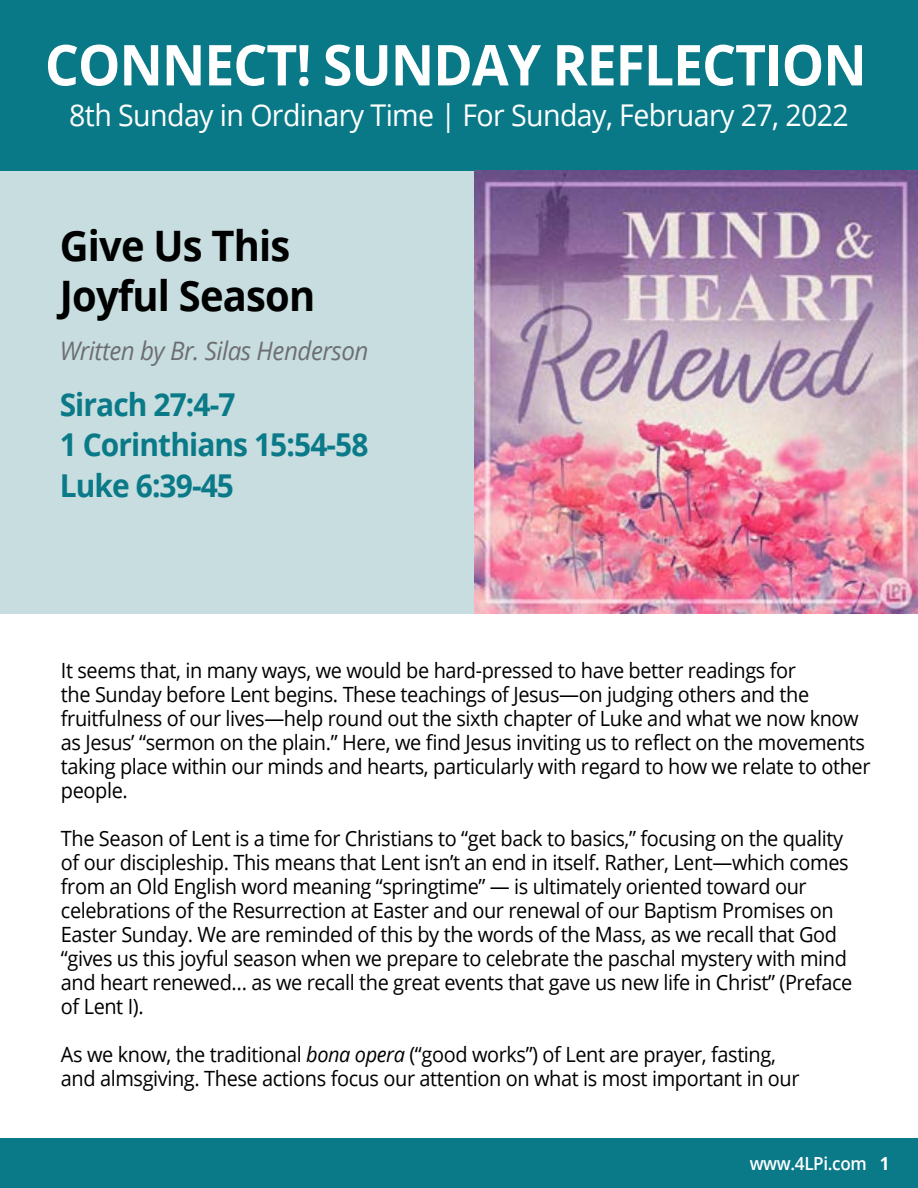
<style>
.page{position:relative;width:918px;height:1188px;background:#fff}
.page>*{position:absolute;margin:0;border:0;box-sizing:border-box;transform-origin:0 0}
.t1{font:700 56.4px "Open Sans";letter-spacing:-.02em;color:#fff;scale:.95 1}
.t2{font:700 42px/49.5px "Open Sans";letter-spacing:-.02em;color:#000;scale:.95 1}
.t3{font:700 31.5px/40.5px "Open Sans";letter-spacing:-.03em;color:#0a7988;scale:.95 1}
.t4{font:30px "Open Sans";letter-spacing:-.02em;color:#fff;scale:.95 1}
.t5{font:italic 25.5px "Open Sans";letter-spacing:-.02em;color:#6d6e71;scale:.95 1}
.t6{font:21px/24px "Open Sans";letter-spacing:-.02em;color:#000;scale:.95 1}
.t7{font:600 18px "Open Sans";letter-spacing:-.02em;color:#fff;scale:.95 1}
.s1{font-style:italic}
.s2{font-weight:700}
</style>
<div class="page">
<div style="left:0;top:151px;width:918px;height:463px;background:#c7dddf"></div>
<div style="left:0;top:0;width:918px;height:170px;background:#097988"></div>
<div style="left:0;top:1138px;width:918px;height:50px;background:#0a7988"></div>
<img style="left:474px;top:170px;width:444px;height:444px">
<h1 class="t1" style="left:45px;top:25px;width:867px">CONNECT! SUNDAY REFLECTION</h1>
<h3 class="t4" style="left:69px;top:94px;width:822px">8th Sunday in Ordinary Time | For Sunday, February 27, 2022</h3>
<h2 class="t2" style="left:60px;top:220px;width:271px">Give Us This<br>Joyful Season</h2>
<p class="t5" style="left:60px;top:333px;width:327px">Written by Br. Silas Henderson</p>
<h3 class="t3" style="left:60px;top:383px;width:327px">Sirach 27:4-7<br>1 Corinthians 15:54-58<br>Luke 6:39-45</h3>
<p class="t6" style="left:61px;top:657px;width:854px">It seems that, in many ways, we would be hard-pressed to have better readings for<br>the Sunday before Lent begins. These teachings of Jesus—on judging others and the fruitfulness of our lives—help round out the sixth chapter of Luke and what we now know as Jesus’ “sermon on the plain.” Here, we find Jesus inviting us to reflect on the movements taking place within our minds and hearts, particularly with regard to how we relate to other people.</p>
<p class="t6" style="left:61px;top:825px;width:835px">The Season of Lent is a time for Christians to “get back to basics,” focusing on the quality of our discipleship. This means that Lent isn’t an end in itself. Rather, Lent—which comes from an Old English word meaning “springtime” — is ultimately oriented toward our celebrations of the Resurrection at Easter and our renewal of our Baptism Promises on Easter Sunday. We are reminded of this by the words of the Mass, as we recall that God “gives us this joyful season when we prepare to celebrate the paschal mystery with mind and heart renewed… as we recall the great events that gave us new life in Christ” (Preface of Lent I).</p>
<p class="t6" style="left:61px;top:1041px;width:779px">As we know, the traditional <span class="s1">bona opera</span> (“good works”) of Lent are prayer, fasting, and almsgiving. These actions focus our attention on what is most important in our</p>
<p class="t7" style="left:750px;top:1151px;width:149px">www.4LPi.com <span class="s2">1</span></p>
</div>
